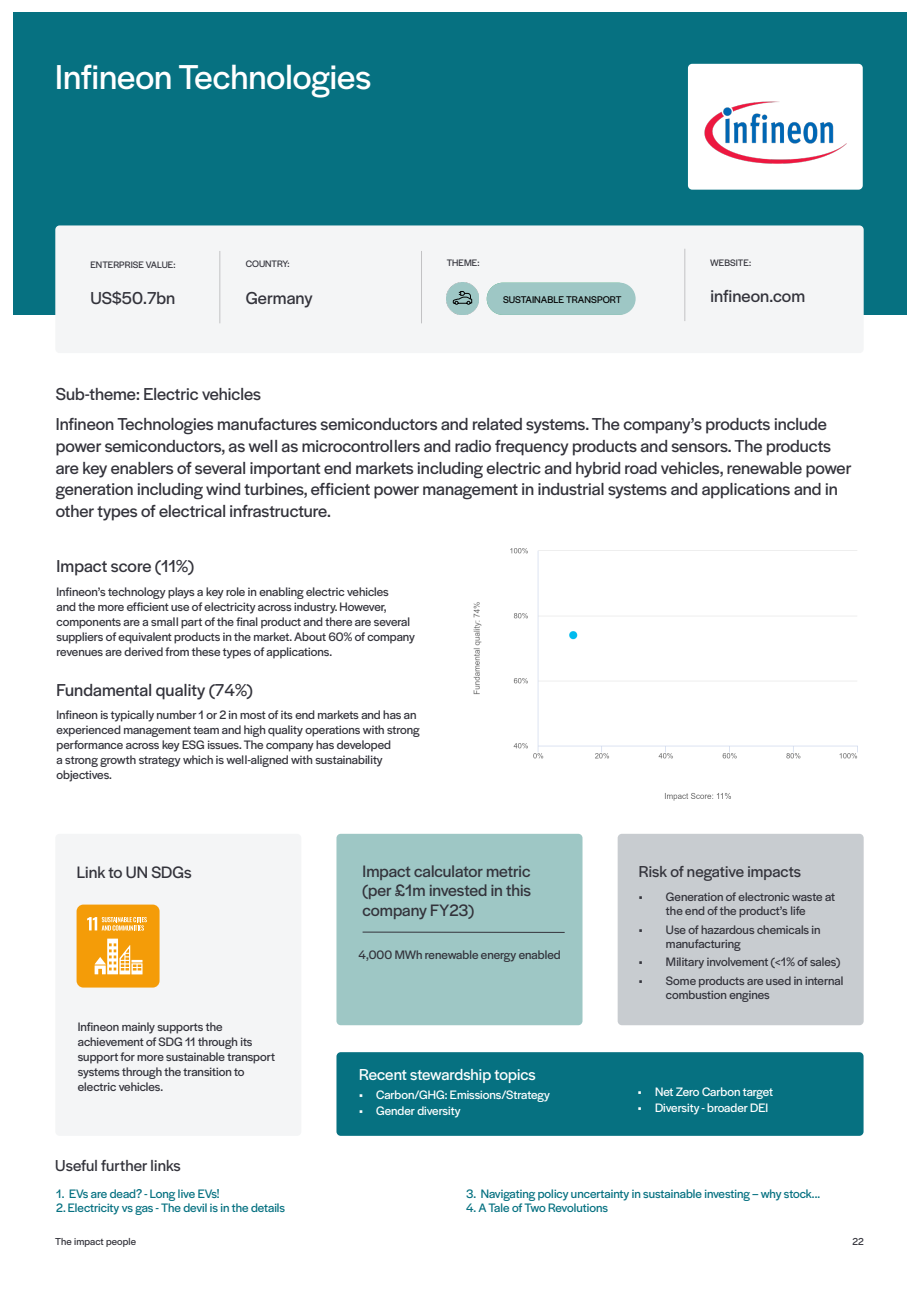
<style>
.page{position:relative;width:919px;height:1289px;background:#fff}
.page>*{position:absolute;margin:0;border:0;box-sizing:border-box;transform-origin:0 0}
.t1{font:36px "Halyard Display VF";color:#fff}
.t2{font:18px/21.8px "Halyard Display VF";color:#33333b}
.t3{font:17.25px/19.5px "Halyard Display VF";color:#33333b;text-align:justify}
.t4{font:16.5px "Halyard Display VF";letter-spacing:.005em;color:#33333b}
.t5{font:16.5px "Halyard Display VF";color:#fff}
.t6{font:12.75px/15px "Halyard Display VF";color:#33333b}
.t7{font:12.75px "Halyard Display VF";color:#067181}
.t8{font:12.75px "Halyard Display VF";color:#fff}
.t9{font:10.5px "Halyard Display VF";letter-spacing:.01em;color:#33333b}
.t10{font:10.2px "Halyard Display VF";letter-spacing:.005em;color:#000}
.t11{font:10.2px "Halyard Display VF";letter-spacing:.005em;color:#020203}
.t12{font:9.75px "Halyard Display VF";letter-spacing:.005em;color:#33333b}
</style>
<div class="page">
<div style="left:13px;top:13px;width:893px;height:302px;background:#067181"></div>
<div style="left:55px;top:225px;width:808px;height:128px;background:#f4f5f6;border-radius:4px"></div>
<div style="left:55px;top:833px;width:246px;height:302px;background:#f4f5f6;border-radius:4px"></div>
<div style="left:617px;top:833px;width:246px;height:192px;background:#c8ccd0;border-radius:4px"></div>
<div style="left:336px;top:833px;width:246px;height:192px;background:#9ec7c5;border-radius:4px"></div>
<div style="left:336px;top:1052px;width:527px;height:83px;background:#067181;border-radius:4px"></div>
<div style="left:77px;top:904px;width:82px;height:83px;background:#f49c08;border-radius:7px"></div>
<svg style="left:87px;top:917px;width:60px;height:13px"></svg>
<svg style="left:95px;top:938px;width:47px;height:36px"></svg>
<img style="left:446px;top:283px;width:33px;height:32px">
<div style="left:688px;top:64px;width:174px;height:126px;background:#fff;border-radius:4px"></div>
<img style="left:704px;top:101px;width:142px;height:63px">
<hr style="left:219px;top:251px;width:1px;height:72px;background:#c2c2c4">
<hr style="left:421px;top:251px;width:1px;height:72px;background:#c2c2c4">
<hr style="left:684px;top:249px;width:1px;height:72px;background:#c2c2c4">
<img style="left:473px;top:548px;width:385px;height:253px">
<div style="left:486px;top:283px;width:149px;height:32px;background:#9ec7c5;border-radius:16px"></div>
<div style="left:447px;top:283px;width:32px;height:32px;background:#9ec7c5;border-radius:50%"></div>
<svg style="left:453px;top:291px;width:19px;height:14px"></svg>
<hr style="left:362px;top:931px;width:202px;height:1px;background:#33333b">
<p class="t1" style="left:55px;top:51px;width:317px">Infineon Technologies</p>
<p class="t12" style="left:90px;top:257px;width:87px">ENTERPRISE VALUE:</p>
<p class="t12" style="left:246px;top:257px;width:45px">COUNTRY:</p>
<p class="t12" style="left:446px;top:256px;width:34px">THEME:</p>
<p class="t12" style="left:710px;top:255px;width:43px">WEBSITE:</p>
<p class="t2" style="left:90px;top:286px;width:86px">US$50.7bn</p>
<p class="t2" style="left:246px;top:286px;width:68px">Germany</p>
<p class="t2" style="left:710px;top:284px;width:96px">infineon.com</p>
<p class="t10" style="left:499px;top:292px;width:124px">ENVIRO MENTAL SERVICES</p>
<p class="t11" style="left:503px;top:292px;width:120px">SUSTAINABLE TRANSPORT</p>
<p class="t2" style="left:56px;top:382px;width:207px">Sub-theme: Electric vehicles</p>
<p class="t2" style="left:56px;top:412px;width:797px">Infineon Technologies manufactures semiconductors and related systems. The company’s products include power semiconductors, as well as microcontrollers and radio frequency products and sensors. The products are key enablers of several important end markets including electric and hybrid road vehicles, renewable power generation including wind turbines, efficient power management in industrial systems and applications and in other types of electrical infrastructure.</p>
<p class="t2" style="left:56px;top:554px;width:139px">Impact score (11%)</p>
<p class="t6" style="left:56px;top:583px;width:360px">Infineon’s technology plays a key role in enabling electric vehicles<br>and the more efficient use of electricity across industry. However, components are a small part of the final product and there are several suppliers of equivalent products in the market. About 60% of company revenues are derived from these types of applications.</p>
<p class="t2" style="left:56px;top:677px;width:198px">Fundamental quality (74%)</p>
<p class="t6" style="left:56px;top:706px;width:365px">Infineon is typically number 1 or 2 in most of its end markets and has an experienced management team and high quality operations with strong performance across key ESG issues. The company has developed<br>a strong growth strategy which is well-aligned with sustainability objectives.</p>
<p class="t3" style="left:362px;top:860px;width:170px">Impact calculator metric (per £1m invested in this company FY23)</p>
<p class="t3" style="left:77px;top:861px;width:116px">Link to UN SDGs</p>
<p class="t4" style="left:639px;top:859px;width:163px">Risk of negative impacts</p>
<p class="t6" style="left:639px;top:888px;width:198px;line-height:14.2px;text-align:center">• Generation of electronic waste at the end of the product’s life</p>
<p class="t6" style="left:666px;top:921px;width:156px;line-height:14.2px;text-indent:-27px">• Use of hazardous chemicals in manufacturing</p>
<p class="t6" style="left:639px;top:953px;width:203px">• Military involvement (&lt;1% of sales)</p>
<p class="t6" style="left:666px;top:972px;width:179px;line-height:14.2px;text-indent:-27px">• Some products are used in internal combustion engines</p>
<p class="t6" style="left:358px;top:946px;width:203px">4,000 MWh renewable energy enabled</p>
<p class="t6" style="left:78px;top:1018px;width:199px">Infineon mainly supports the achievement of SDG 11 through its support for more sustainable transport systems through the transition to electric vehicles.</p>
<p class="t4" style="left:55px;top:1153px;width:127px">Useful further links</p>
<p class="t7" style="left:56px;top:1184px;width:165px">1. EVs are dead? - Long live EVs!</p>
<p class="t7" style="left:56px;top:1198px;width:230px">2. Electricity vs gas - The devil is in the details</p>
<p class="t5" style="left:359px;top:1062px;width:178px">Recent stewardship topics</p>
<p class="t8" style="left:359px;top:1085px;width:192px">• Carbon/GHG: Emissions/Strategy</p>
<p class="t8" style="left:359px;top:1101px;width:103px">• Gender diversity</p>
<p class="t8" style="left:638px;top:1083px;width:137px">• Net Zero Carbon target</p>
<p class="t8" style="left:638px;top:1099px;width:132px">• Diversity - broader DEI</p>
<p class="t7" style="left:466px;top:1184px;width:355px">3. Navigating policy uncertainty in sustainable investing – why stock...</p>
<p class="t7" style="left:466px;top:1198px;width:143px">4. A Tale of Two Revolutions</p>
<p class="t9" style="left:55px;top:1233px;width:82px">The impact people</p>
<p class="t9" style="left:852px;top:1233px;width:13px">22</p>
</div>
